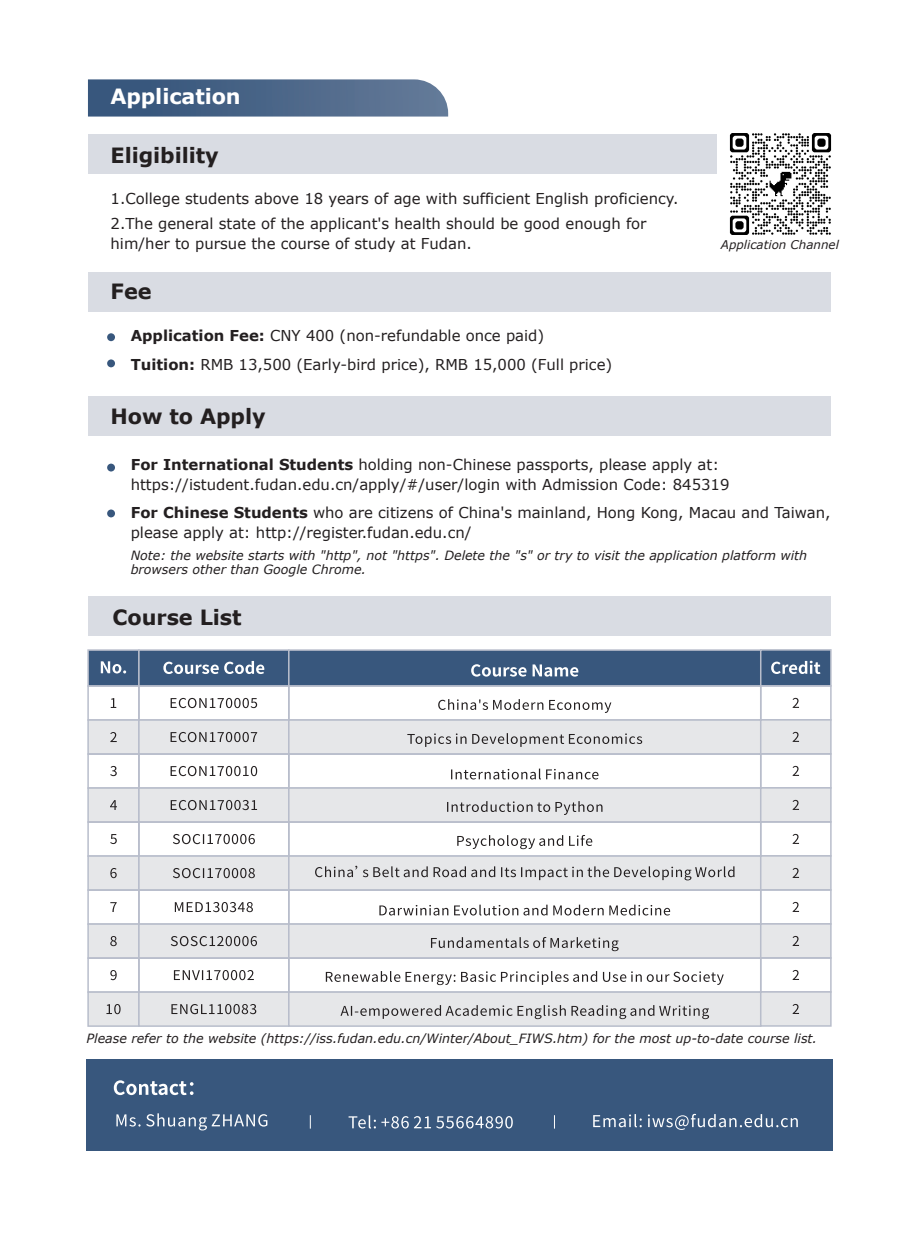
<style>
.page{position:relative;width:919px;height:1238px;background:#fff}
.page>*{position:absolute;margin:0;border:0;box-sizing:border-box;transform-origin:0 0}
.t1{font:700 21px "Verdana";letter-spacing:-.005em;color:#231f20}
.t2{font:700 21px "Verdana";letter-spacing:-.005em;color:#fff}
.t3{font:15px/19.5px "Verdana";color:#231f20}
.t4{font:italic 12.75px/13.5px "Verdana";color:#231f20}
.t5{font:italic 12px "Verdana";color:#231f20}
.s1{font-weight:700}
</style>
<div class="page">
<svg style="left:88px;top:79px;width:360px;height:37px;background:#4f698b"></svg>
<div style="left:88px;top:134px;width:628px;height:40px;background:#d9dce3"></div>
<div style="left:88px;top:271px;width:742px;height:40px;background:#d9dce3"></div>
<div style="left:88px;top:596px;width:742px;height:40px;background:#d9dce3"></div>
<div style="left:87px;top:649px;width:53px;height:37px;background:#38577d;border:2px solid #b8bdcb"></div>
<div style="left:87px;top:685px;width:53px;height:35px;border:2px solid #b8bdcb"></div>
<div style="left:87px;top:719px;width:53px;height:35px;background:#e6e7e9;border:2px solid #b8bdcb"></div>
<div style="left:87px;top:753px;width:53px;height:35px;border:2px solid #b8bdcb"></div>
<div style="left:87px;top:787px;width:53px;height:35px;background:#e6e7e9;border:2px solid #b8bdcb"></div>
<div style="left:87px;top:821px;width:53px;height:35px;border:2px solid #b8bdcb"></div>
<div style="left:87px;top:855px;width:53px;height:35px;background:#e6e7e9;border:2px solid #b8bdcb"></div>
<div style="left:87px;top:889px;width:53px;height:35px;border:2px solid #b8bdcb"></div>
<div style="left:87px;top:923px;width:53px;height:35px;background:#e6e7e9;border:2px solid #b8bdcb"></div>
<div style="left:87px;top:957px;width:53px;height:35px;border:2px solid #b8bdcb"></div>
<div style="left:87px;top:991px;width:53px;height:35px;background:#e6e7e9;border:2px solid #b8bdcb"></div>
<div style="left:138px;top:649px;width:151px;height:37px;background:#38577d;border:2px solid #b8bdcb"></div>
<div style="left:138px;top:685px;width:151px;height:35px;border:2px solid #b8bdcb"></div>
<div style="left:138px;top:719px;width:151px;height:35px;background:#e6e7e9;border:2px solid #b8bdcb"></div>
<div style="left:138px;top:753px;width:151px;height:35px;border:2px solid #b8bdcb"></div>
<div style="left:138px;top:787px;width:151px;height:35px;background:#e6e7e9;border:2px solid #b8bdcb"></div>
<div style="left:138px;top:821px;width:151px;height:35px;border:2px solid #b8bdcb"></div>
<div style="left:138px;top:855px;width:151px;height:35px;background:#e6e7e9;border:2px solid #b8bdcb"></div>
<div style="left:138px;top:889px;width:151px;height:35px;border:2px solid #b8bdcb"></div>
<div style="left:138px;top:923px;width:151px;height:35px;background:#e6e7e9;border:2px solid #b8bdcb"></div>
<div style="left:138px;top:957px;width:151px;height:35px;border:2px solid #b8bdcb"></div>
<div style="left:138px;top:991px;width:151px;height:35px;background:#e6e7e9;border:2px solid #b8bdcb"></div>
<div style="left:288px;top:649px;width:473px;height:37px;background:#38577d;border:2px solid #b8bdcb"></div>
<div style="left:288px;top:685px;width:473px;height:35px;border:2px solid #b8bdcb"></div>
<div style="left:288px;top:719px;width:473px;height:35px;background:#e6e7e9;border:2px solid #b8bdcb"></div>
<div style="left:288px;top:753px;width:473px;height:35px;border:2px solid #b8bdcb"></div>
<div style="left:288px;top:787px;width:473px;height:35px;background:#e6e7e9;border:2px solid #b8bdcb"></div>
<div style="left:288px;top:821px;width:473px;height:35px;border:2px solid #b8bdcb"></div>
<div style="left:288px;top:855px;width:473px;height:35px;background:#e6e7e9;border:2px solid #b8bdcb"></div>
<div style="left:288px;top:889px;width:473px;height:35px;border:2px solid #b8bdcb"></div>
<div style="left:288px;top:923px;width:473px;height:35px;background:#e6e7e9;border:2px solid #b8bdcb"></div>
<div style="left:288px;top:957px;width:473px;height:35px;border:2px solid #b8bdcb"></div>
<div style="left:288px;top:991px;width:473px;height:35px;background:#e6e7e9;border:2px solid #b8bdcb"></div>
<div style="left:760px;top:649px;width:71px;height:37px;background:#38577d;border:2px solid #b8bdcb"></div>
<div style="left:760px;top:685px;width:71px;height:35px;border:2px solid #b8bdcb"></div>
<div style="left:760px;top:719px;width:71px;height:35px;background:#e6e7e9;border:2px solid #b8bdcb"></div>
<div style="left:760px;top:753px;width:71px;height:35px;border:2px solid #b8bdcb"></div>
<div style="left:760px;top:787px;width:71px;height:35px;background:#e6e7e9;border:2px solid #b8bdcb"></div>
<div style="left:760px;top:821px;width:71px;height:35px;border:2px solid #b8bdcb"></div>
<div style="left:760px;top:855px;width:71px;height:35px;background:#e6e7e9;border:2px solid #b8bdcb"></div>
<div style="left:760px;top:889px;width:71px;height:35px;border:2px solid #b8bdcb"></div>
<div style="left:760px;top:923px;width:71px;height:35px;background:#e6e7e9;border:2px solid #b8bdcb"></div>
<div style="left:760px;top:957px;width:71px;height:35px;border:2px solid #b8bdcb"></div>
<div style="left:760px;top:991px;width:71px;height:35px;background:#e6e7e9;border:2px solid #b8bdcb"></div>
<svg style="left:101px;top:661px;width:25px;height:12px"></svg>
<svg style="left:163px;top:661px;width:101px;height:13px"></svg>
<svg style="left:471px;top:664px;width:107px;height:12px"></svg>
<svg style="left:771px;top:660px;width:49px;height:14px"></svg>
<svg style="left:438px;top:699px;width:173px;height:14px"></svg>
<svg style="left:407px;top:733px;width:235px;height:14px"></svg>
<svg style="left:451px;top:768px;width:147px;height:11px"></svg>
<svg style="left:447px;top:801px;width:155px;height:14px"></svg>
<svg style="left:457px;top:835px;width:135px;height:14px"></svg>
<svg style="left:315px;top:865px;width:419px;height:15px"></svg>
<svg style="left:379px;top:904px;width:291px;height:11px"></svg>
<svg style="left:431px;top:937px;width:187px;height:14px"></svg>
<svg style="left:326px;top:971px;width:397px;height:14px"></svg>
<svg style="left:340px;top:1005px;width:369px;height:14px"></svg>
<svg style="left:792px;top:697px;width:7px;height:11px"></svg>
<svg style="left:792px;top:731px;width:7px;height:11px"></svg>
<svg style="left:792px;top:765px;width:7px;height:10px"></svg>
<svg style="left:792px;top:799px;width:7px;height:10px"></svg>
<svg style="left:792px;top:833px;width:7px;height:10px"></svg>
<svg style="left:792px;top:867px;width:7px;height:10px"></svg>
<svg style="left:792px;top:901px;width:7px;height:10px"></svg>
<svg style="left:792px;top:935px;width:7px;height:10px"></svg>
<svg style="left:792px;top:969px;width:7px;height:10px"></svg>
<svg style="left:792px;top:1004px;width:7px;height:9px"></svg>
<svg style="left:171px;top:698px;width:86px;height:10px"></svg>
<svg style="left:170px;top:732px;width:87px;height:10px"></svg>
<svg style="left:170px;top:766px;width:87px;height:10px"></svg>
<svg style="left:171px;top:800px;width:86px;height:10px"></svg>
<svg style="left:173px;top:834px;width:82px;height:10px"></svg>
<svg style="left:173px;top:868px;width:82px;height:10px"></svg>
<svg style="left:175px;top:902px;width:78px;height:10px"></svg>
<svg style="left:171px;top:936px;width:86px;height:10px"></svg>
<svg style="left:174px;top:970px;width:80px;height:10px"></svg>
<svg style="left:171px;top:1004px;width:85px;height:10px"></svg>
<svg style="left:111px;top:698px;width:5px;height:10px"></svg>
<svg style="left:110px;top:732px;width:7px;height:10px"></svg>
<svg style="left:110px;top:766px;width:7px;height:10px"></svg>
<svg style="left:110px;top:800px;width:7px;height:10px"></svg>
<svg style="left:110px;top:834px;width:7px;height:10px"></svg>
<svg style="left:110px;top:868px;width:7px;height:10px"></svg>
<svg style="left:110px;top:902px;width:7px;height:10px"></svg>
<svg style="left:110px;top:936px;width:7px;height:10px"></svg>
<svg style="left:110px;top:970px;width:7px;height:10px"></svg>
<svg style="left:106px;top:1004px;width:15px;height:10px"></svg>
<div style="left:107px;top:333px;width:8px;height:8px;background:#38577d;border-radius:50%"></div>
<div style="left:107px;top:359px;width:8px;height:8px;background:#38577d;border-radius:50%"></div>
<div style="left:86px;top:1059px;width:746px;height:91px;background:#38577d"></div>
<svg style="left:114px;top:1080px;width:79px;height:15px"></svg>
<svg style="left:116px;top:1113px;width:151px;height:17px"></svg>
<svg style="left:348px;top:1115px;width:164px;height:13px"></svg>
<svg style="left:593px;top:1113px;width:204px;height:16px"></svg>
<svg style="left:310px;top:1115px;width:1px;height:13px"></svg>
<svg style="left:554px;top:1115px;width:1px;height:13px"></svg>
<div style="left:88px;top:396px;width:742px;height:40px;background:#d9dce3"></div>
<div style="left:107px;top:463px;width:8px;height:8px;background:#38577d;border-radius:50%"></div>
<div style="left:107px;top:509px;width:8px;height:8px;background:#38577d;border-radius:50%"></div>
<img style="left:729px;top:133px;width:103px;height:102px">
<h1 class="t2" style="left:110px;top:81px;width:132px">Application</h1>
<h1 class="t1" style="left:111px;top:140px;width:110px">Eligibility</h1>
<p class="t3" style="left:111px;top:185px;width:569px;line-height:25.5px">1.College students above 18 years of age with sufficient English proficiency.<br>2.The general state of the applicant's health should be good enough for</p>
<p class="t3" style="left:111px;top:233px;width:362px">him/her to pursue the course of study at Fudan.</p>
<h1 class="t1" style="left:111px;top:276px;width:42px">Fee</h1>
<p class="t5" style="left:721px;top:236px;width:119px">Application Channel</p>
<p class="t3" style="left:131px;top:321px;width:483px;line-height:28.5px"><span class="s1">Application Fee:</span> CNY 400 (non-refundable once paid)<br><span class="s1">Tuition:</span> RMB 13,500 (Early-bird price), RMB 15,000 (Full price)</p>
<h1 class="t1" style="left:111px;top:401px;width:156px">How to Apply</h1>
<p class="t3" style="left:131px;top:455px;width:600px"><span class="s1">For International Students</span> holding non-Chinese passports, please apply at: https://istudent.fudan.edu.cn/apply/#/user/login with Admission Code: 845319</p>
<p class="t3" style="left:131px;top:503px;width:701px"><span class="s1">For Chinese Students</span> who are citizens of China's mainland, Hong Kong, Macau and Taiwan, please apply at: http://register.fudan.edu.cn/</p>
<p class="t4" style="left:131px;top:549px;width:678px">Note: the website starts with "http", not "https". Delete the "s" or try to visit the application platform with browsers other than Google Chrome.</p>
<h1 class="t1" style="left:112px;top:602px;width:131px">Course List</h1>
<p class="t4" style="left:87px;top:1030px;width:732px">Please refer to the website (https://iss.fudan.edu.cn/Winter/About_FIWS.htm) for the most up-to-date course list.</p>
</div>
